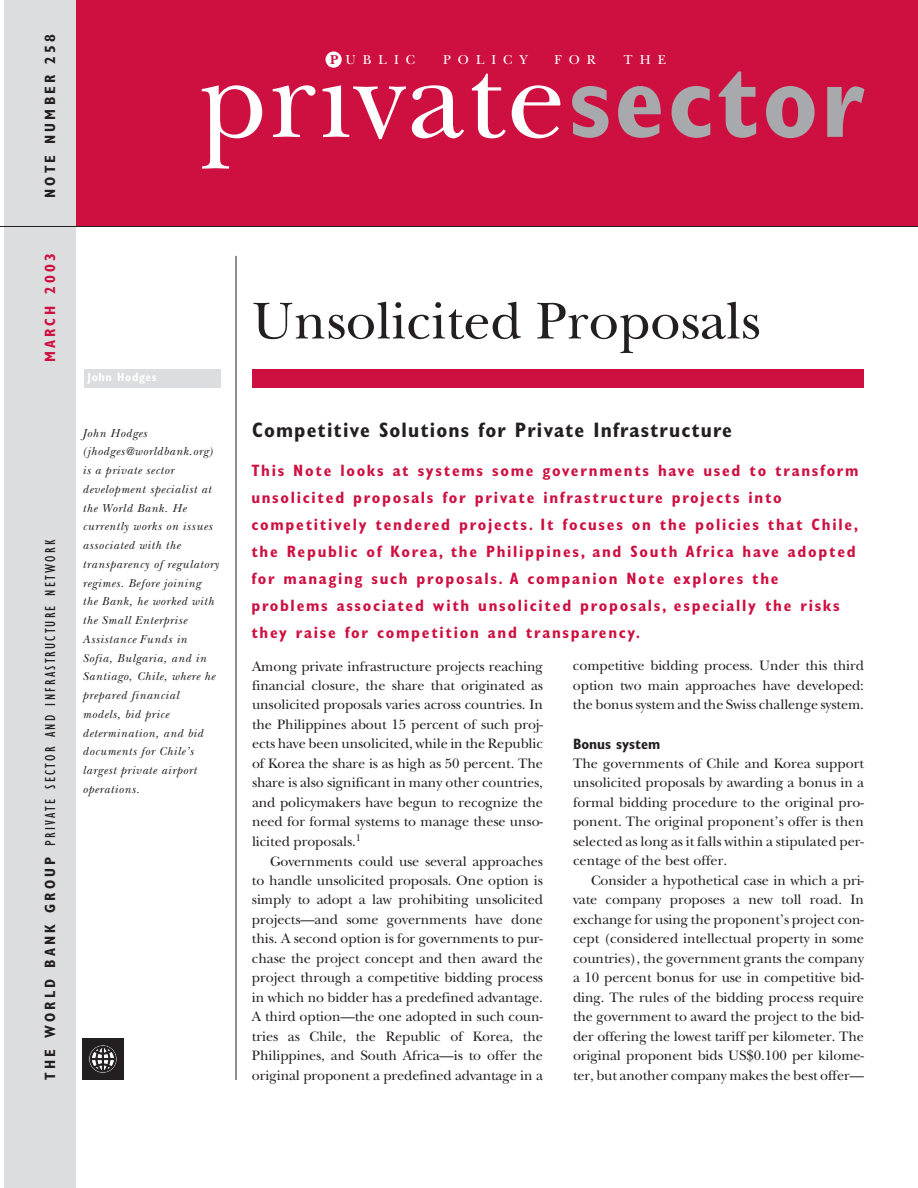
<style>
.page{position:relative;width:918px;height:1188px;background:#fff}
.page>*{position:absolute;margin:0;border:0;box-sizing:border-box;transform-origin:0 0}
.t1{font:117px "New Baskerville";letter-spacing:.025em;color:#fff}
.t2{font:54px "New Baskerville";color:#231f20}
.t3{font:700 condensed 21px "Gill Sans";letter-spacing:.05em;color:#231f20}
.t4{font:700 condensed 16.5px/27px "Gill Sans";letter-spacing:.105em;color:#ce1041}
.t5{font:condensed 15px "Gill Sans";letter-spacing:.145em;color:#231f20}
.t6{font:700 condensed 15px "Gill Sans";letter-spacing:.21em;color:#231f20}
.t7{font:700 condensed 15px "Gill Sans";color:#231f20}
.t8{font:700 condensed 15px "Gill Sans";letter-spacing:.21em;color:#ce1041}
.t9{font:14.25px/19.5px "New Baskerville";letter-spacing:-.005em;color:#231f20;text-align:justify}
.t10{font:13.5px "New Baskerville";letter-spacing:.52em;color:#fff}
.t11{font:italic 12px/18.8px "New Baskerville";letter-spacing:.05em;color:#231f20}
.t12{font:700 condensed 12px "Gill Sans";letter-spacing:.05em;color:#fff}
.s1{font-weight:700}
.s2{font-weight:700;color:#ce1041}
.s3{font-family:"Gill Sans";font-weight:700;font-stretch:condensed;font-size:108px;color:#a7a9ac}
</style>
<div class="page">
<div style="left:27px;top:0;width:891px;height:226px;background:#ce1041"></div>
<div style="left:326px;top:51px;width:16px;height:17px;background:#fff;border-radius:50%"></div>
<div style="left:4px;top:0;width:72px;height:1188px;background:#dcddde"></div>
<hr style="left:0;top:226px;width:918px;height:1px;background:#231f20">
<div style="left:252px;top:369px;width:612px;height:18px;background:#ce1041"></div>
<div style="left:84px;top:369px;width:137px;height:18px;background:#dcddde"></div>
<div style="left:82px;top:1038px;width:42px;height:42px;background:#231f20"></div>
<svg style="left:89px;top:1045px;width:28px;height:28px"></svg>
<svg style="left:90px;top:1046px;width:26px;height:26px"></svg>
<svg style="left:91px;top:1047px;width:24px;height:24px"></svg>
<hr style="left:236px;top:256px;width:1px;height:824px;background:#231f20">
<p class="t6" style="left:45px;top:198px;width:166px;rotate:-90deg">NOTE NUMBER 258</p>
<p class="t8" style="left:45px;top:362px;width:110px;rotate:-90deg">MARCH 2003</p>
<p class="t5" style="left:45px;top:1080px;width:542px;rotate:-90deg"><span class="s1">THE WORLD BANK GROUP</span> PRIVATE SECTOR AND INFRASTRUCTURE NETWORK</p>
<p class="t10" style="left:330px;top:55px;width:87px"><span class="s2">P</span>UBLIC</p>
<p class="t10" style="left:443px;top:55px;width:85px">POLICY</p>
<p class="t10" style="left:555px;top:55px;width:43px">FOR</p>
<p class="t10" style="left:624px;top:55px;width:44px">THE</p>
<h1 class="t1" style="left:199px;top:57px;width:667px">private<span class="s3">sector</span></h1>
<p class="t12" style="left:88px;top:373px;width:70px">John Hodges</p>
<h2 class="t2" style="left:252px;top:302px;width:510px">Unsolicited Proposals</h2>
<p class="t11" style="left:82px;top:425px;width:66px">John Hodges</p>
<h3 class="t3" style="left:252px;top:422px;width:481px">Competitive Solutions for Private Infrastructure</h3>
<p class="t11" style="left:82px;top:444px;width:138px">(jhodges@worldbank.org) is a private sector development specialist at the World Bank. He currently works on issues associated with the transparency of regulatory regimes. Before joining<br>the Bank, he worked with the Small Enterprise<br>Assistance Funds in<br>Sofia, Bulgaria, and in<br>Santiago, Chile, where he prepared financial models, bid price determination, and bid documents for Chile’s largest private airport operations.</p>
<p class="t4" style="left:251px;top:458px;width:609px">This Note looks at systems some governments have used to transform unsolicited proposals for private infrastructure projects into competitively tendered projects. It focuses on the policies that Chile, the Republic of Korea, the Philippines, and South Africa have adopted for managing such proposals. A companion Note explores the problems associated with unsolicited proposals, especially the risks they raise for competition and transparency.</p>
<p class="t9" style="left:573px;top:658px;width:293px">competitive bidding process. Under this third option two main approaches have developed: the bonus system and the Swiss challenge system.</p>
<p class="t7" style="left:573px;top:738px;width:89px">Bonus system</p>
<p class="t9" style="left:573px;top:755px;width:293px">The governments of Chile and Korea support unsolicited proposals by awarding a bonus in a formal bidding procedure to the original pro&shy;ponent. The original proponent’s offer is then selected as long as it falls within a stipulated per&shy;centage of the best offer.</p>
<p class="t9" style="left:573px;top:872px;width:293px;text-indent:18px">Consider a hypothetical case in which a pri&shy;vate company proposes a new toll road. In exchange for using the proponent’s project con&shy;cept (considered intellectual property in some countries), the government grants the company a 10 percent bonus for use in competitive bid&shy;ding. The rules of the bidding process require the government to award the project to the bid&shy;der offering the lowest tariff per kilometer. The original proponent bids US$0.100 per kilome&shy;ter, but another company makes the best offer—</p>
<p class="t9" style="left:252px;top:658px;width:293px">Among private infrastructure projects reaching financial closure, the share that originated as unsolicited proposals varies across countries. In the Philippines about 15 percent of such proj&shy;ects have been unsolicited, while in the Republic of Korea the share is as high as 50 percent. The share is also significant in many other countries, and policymakers have begun to recognize the need for formal systems to manage these unso&shy;licited proposals.<sup>1</sup></p>
<p class="t9" style="left:252px;top:853px;width:293px;text-indent:18px">Governments could use several approaches to handle unsolicited proposals. One option is simply to adopt a law prohibiting unsolicited projects—and some governments have done this. A second option is for governments to pur&shy;chase the project concept and then award the project through a competitive bidding process in which no bidder has a predefined advantage.<br>A third option—the one adopted in such coun&shy;tries as Chile, the Republic of Korea, the Philippines, and South Africa—is to offer the original proponent a predefined advantage in a</p>
</div>
